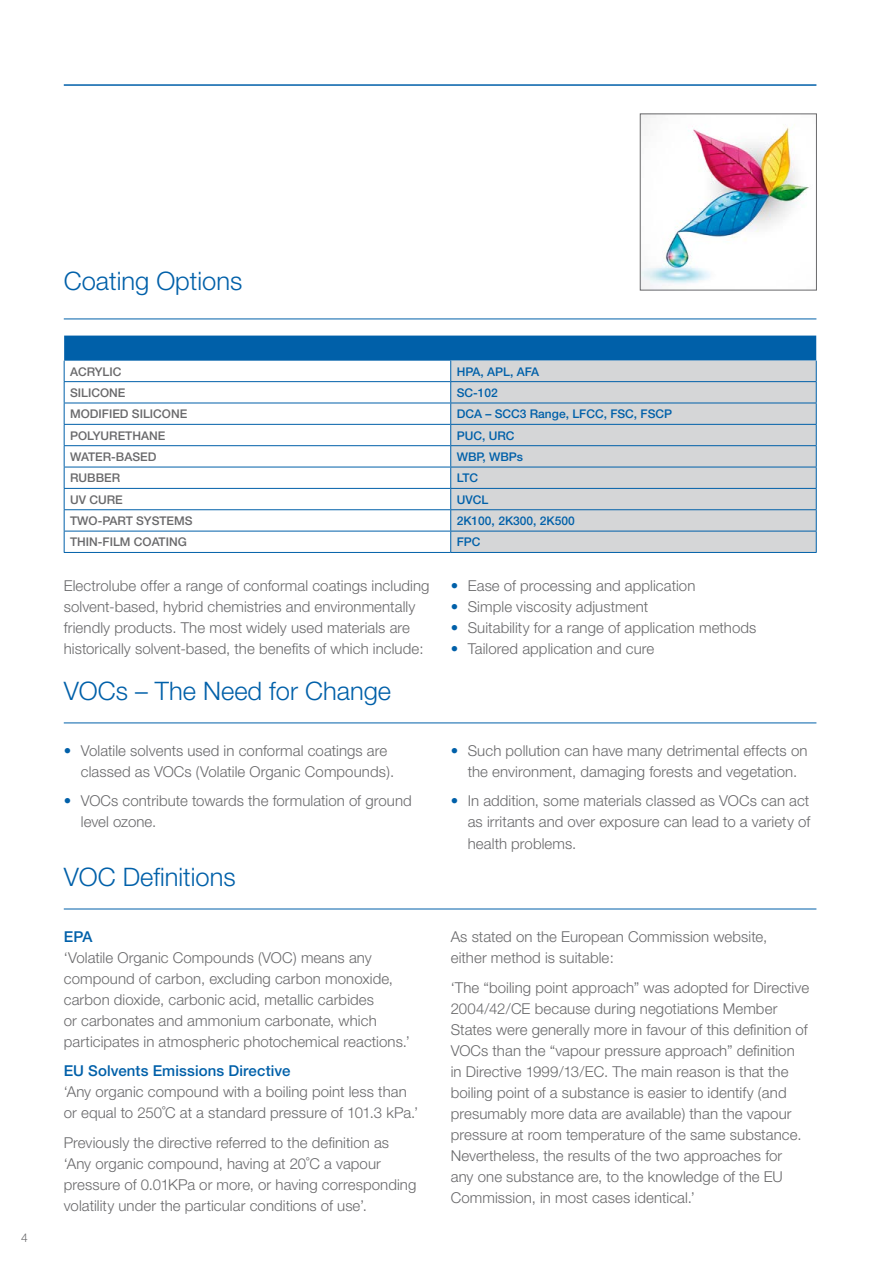
<style>
.page{position:relative;width:893px;height:1263px;background:#fff}
.page>*{position:absolute;margin:0;border:0;box-sizing:border-box;transform-origin:0 0}
.t1{font:300 25.5px "Helvetica Neue";color:#0060a9}
.t2{font:300 15px/21px "Helvetica Neue";letter-spacing:.005em;color:#69696b}
.t3{font:500 15px "Helvetica Neue";letter-spacing:.005em;color:#0060a9}
.t4{font:500 12px "Helvetica Neue";color:#69696b}
.t5{font:500 12px "Helvetica Neue";color:#0060a9}
.t6{font:300 12px "Helvetica Neue";color:#69696b}
.s1{color:#0060a9}
</style>
<div class="page">
<svg style="left:64px;top:336px;width:753px;height:216px"></svg>
<hr style="left:64px;top:552px;width:387px;height:1px;background:#0060a9">
<hr style="left:451px;top:552px;width:366px;height:1px;background:#0060a9">
<hr style="left:64px;top:84px;width:752px;height:2px;background:#0060a9">
<hr style="left:64px;top:722px;width:752px;height:1px;background:#0060a9">
<hr style="left:64px;top:909px;width:752px;height:1px;background:#0060a9">
<hr style="left:64px;top:319px;width:752px;height:1px;background:#0060a9">
<img style="left:642px;top:116px;width:167px;height:172px">
<div style="left:640px;top:114px;width:177px;height:176px;border:1px solid #69696b"></div>
<p class="t6" style="left:21px;top:1230px;width:8px">4</p>
<h1 class="t1" style="left:64px;top:265px;width:180px">Coating Options</h1>
<p class="t4" style="left:70px;top:364px;width:53px">ACRYLIC</p>
<p class="t5" style="left:457px;top:364px;width:84px">HPA, APL, AFA</p>
<p class="t4" style="left:70px;top:386px;width:57px">SILICONE</p>
<p class="t5" style="left:457px;top:386px;width:43px">SC-102</p>
<p class="t4" style="left:70px;top:407px;width:119px">MODIFIED SILICONE</p>
<p class="t5" style="left:457px;top:407px;width:217px">DCA – SCC3 Range, LFCC, FSC, FSCP</p>
<p class="t4" style="left:70px;top:428px;width:97px">POLYURETHANE</p>
<p class="t5" style="left:457px;top:428px;width:59px">PUC, URC</p>
<p class="t4" style="left:70px;top:450px;width:88px">WATER-BASED</p>
<p class="t5" style="left:457px;top:450px;width:68px">WBP, WBPs</p>
<p class="t4" style="left:70px;top:471px;width:52px">RUBBER</p>
<p class="t5" style="left:457px;top:471px;width:23px">LTC</p>
<p class="t4" style="left:70px;top:492px;width:54px">UV CURE</p>
<p class="t5" style="left:457px;top:492px;width:33px">UVCL</p>
<p class="t4" style="left:70px;top:514px;width:124px">TWO-PART SYSTEMS</p>
<p class="t5" style="left:457px;top:514px;width:120px">2K100, 2K300, 2K500</p>
<p class="t4" style="left:70px;top:535px;width:118px">THIN-FILM COATING</p>
<p class="t5" style="left:457px;top:535px;width:25px">FPC</p>
<p class="t2" style="left:64px;top:574px;width:367px">Electrolube offer a range of conformal coatings including solvent-based, hybrid chemistries and environmentally friendly products. The most widely used materials are historically solvent-based, the benefits of which include:</p>
<p class="t2" style="left:451px;top:574px;width:246px"><span class="s1">•</span> Ease of processing and application</p>
<p class="t2" style="left:451px;top:595px;width:199px"><span class="s1">•</span> Simple viscosity adjustment</p>
<p class="t2" style="left:451px;top:616px;width:307px"><span class="s1">•</span> Suitability for a range of application methods</p>
<p class="t2" style="left:451px;top:637px;width:205px"><span class="s1">•</span> Tailored application and cure</p>
<h1 class="t1" style="left:64px;top:676px;width:329px">VOCs – The Need for Change</h1>
<p class="t2" style="left:81px;top:740px;width:315px;text-indent:-17px"><span class="s1">•</span> Volatile solvents used in conformal coatings are classed as VOCs (Volatile Organic Compounds).</p>
<p class="t2" style="left:81px;top:790px;width:332px;text-indent:-17px"><span class="s1">•</span> VOCs contribute towards the formulation of ground level ozone.</p>
<h1 class="t1" style="left:64px;top:861px;width:173px">VOC Definitions</h1>
<p class="t3" style="left:64px;top:928px;width:30px">EPA</p>
<p class="t2" style="left:64px;top:947px;width:348px">‘Volatile Organic Compounds (VOC) means any compound of carbon, excluding carbon monoxide, carbon dioxide, carbonic acid, metallic carbides<br>or carbonates and ammonium carbonate, which participates in atmospheric photochemical reactions.’</p>
<p class="t3" style="left:64px;top:1062px;width:228px">EU Solvents Emissions Directive</p>
<p class="t2" style="left:64px;top:1081px;width:356px">‘Any organic compound with a boiling point less than or equal to 250˚C at a standard pressure of 101.3 kPa.’</p>
<p class="t2" style="left:64px;top:1132px;width:354px">Previously the directive referred to the definition as ‘Any organic compound, having at 20˚C a vapour pressure of 0.01KPa or more, or having corresponding volatility under the particular conditions of use’.</p>
<p class="t2" style="left:451px;top:740px;width:358px;text-align:center"><span class="s1">•</span> Such pollution can have many detrimental effects on the environment, damaging forests and vegetation.</p>
<p class="t2" style="left:468px;top:790px;width:344px;text-align:justify;text-indent:-17px"><span class="s1">•</span> In addition, some materials classed as VOCs can act as irritants and over exposure can lead to a variety of health problems.</p>
<p class="t2" style="left:451px;top:926px;width:318px">As stated on the European Commission website, either method is suitable:</p>
<p class="t2" style="left:451px;top:976px;width:360px">‘The “boiling point approach” was adopted for Directive 2004/42/CE because during negotiations Member States were generally more in favour of this definition of VOCs than the “vapour pressure approach” definition in Directive 1999/13/EC. The main reason is that the boiling point of a substance is easier to identify (and presumably more data are available) than the vapour pressure at room temperature of the same substance.<br>Nevertheless, the results of the two approaches for<br>any one substance are, to the knowledge of the EU Commission, in most cases identical.’</p>
</div>
